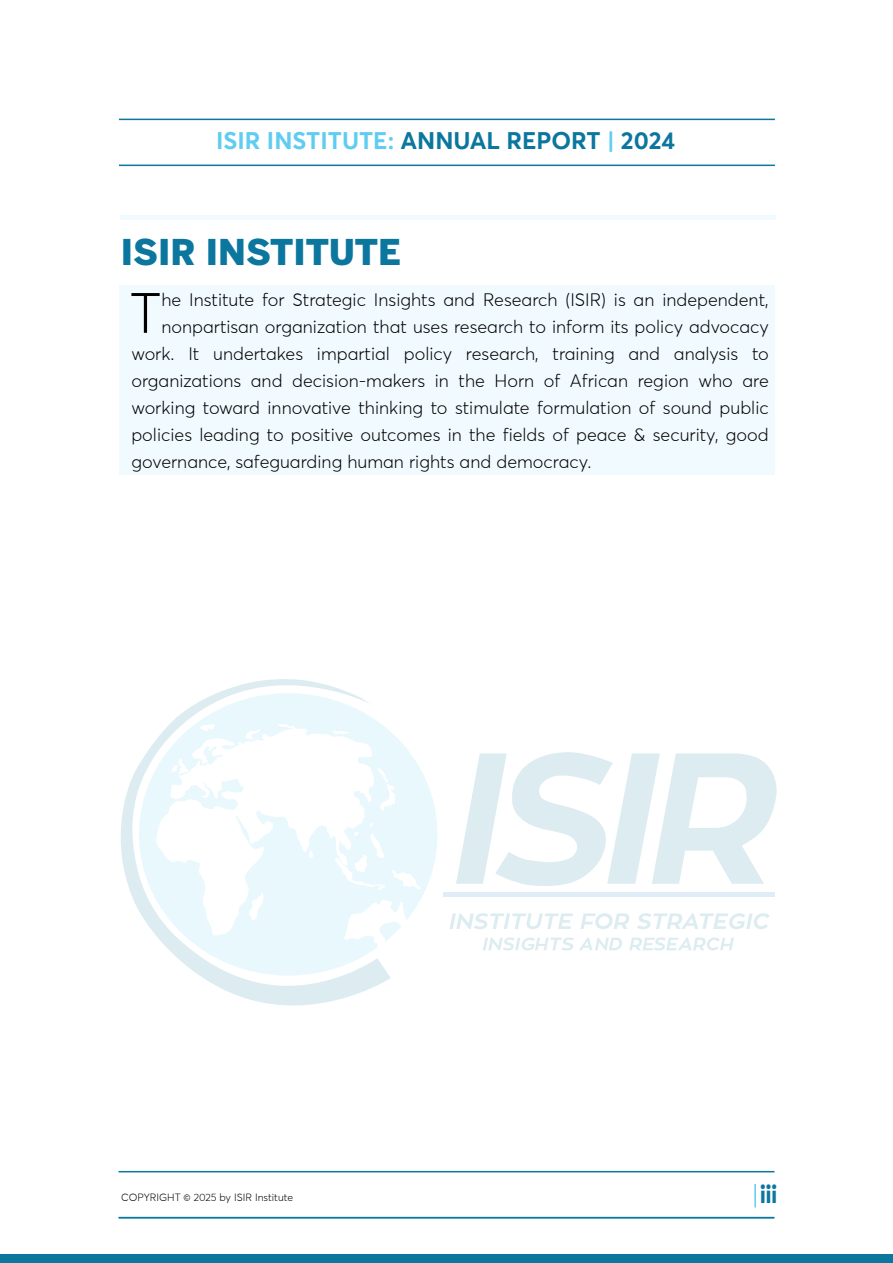
<style>
.page{position:relative;width:893px;height:1263px;background:#fff}
.page>*{position:absolute;margin:0;border:0;box-sizing:border-box;transform-origin:0 0}
.t1{font:300 56.1px "Averta Std";color:#000}
.t2{font:900 35.25px "Benton Sans";color:#0b769e}
.t3{font:800 25.35px "Averta Std";color:#0b769e;scale:.83 1}
.t4{font:700 24px "Averta Std";color:#0b769e}
.t5{font:300 18px "Averta Std";color:#000}
.t6{font:300 10.5px "Averta Std";color:#000}
.s1{color:#60ccf2}
.s2{color:#5eccf2}
</style>
<div class="page">
<div style="left:0;top:1254px;width:893px;height:9px;background:#0b769e"></div>
<hr style="left:119px;top:119px;width:656px;height:1px;background:#0b769e">
<hr style="left:119px;top:165px;width:656px;height:1px;background:#0b769e">
<hr style="left:118px;top:1171px;width:656px;height:1px;background:#0b769e">
<hr style="left:118px;top:1217px;width:656px;height:1px;background:#0b769e">
<hr style="left:754px;top:1184px;width:2px;height:23px;background:#60ccf2">
<div style="left:119px;top:285px;width:655px;height:190px;background:#f1fafe"></div>
<div style="left:120px;top:215px;width:656px;height:5px;background:#f1fafe"></div>
<svg style="left:120px;top:679px;width:271px;height:327px"></svg>
<svg style="left:139px;top:693px;width:298px;height:282px;fill:#e8f8fd"></svg>
<svg style="left:200px;top:724px;width:15px;height:4px"></svg>
<svg style="left:278px;top:724px;width:17px;height:4px"></svg>
<svg style="left:156px;top:728px;width:218px;height:207px"></svg>
<svg style="left:377px;top:767px;width:18px;height:44px"></svg>
<svg style="left:391px;top:870px;width:30px;height:19px"></svg>
<svg style="left:334px;top:822px;width:51px;height:68px"></svg>
<svg style="left:344px;top:900px;width:63px;height:47px"></svg>
<hr style="left:443px;top:892px;width:331px;height:4px;background:#e0edf6">
<svg style="left:449px;top:913px;width:124px;height:16px"></svg>
<svg style="left:580px;top:913px;width:49px;height:16px"></svg>
<svg style="left:637px;top:913px;width:132px;height:16px"></svg>
<svg style="left:483px;top:937px;width:139px;height:13px"></svg>
<svg style="left:629px;top:937px;width:105px;height:13px"></svg>
<svg style="left:456px;top:752px;width:321px;height:134px"></svg>
<h3 class="t4" style="left:216px;top:126px;width:460px"><span class="s1">ISIR INSTITUTE:</span> ANNUAL REPORT <span class="s2">|</span> 2024</h3>
<h2 class="t2" style="left:121px;top:231px;width:282px">ISIR INSTITUTE</h2>
<h1 class="t1" style="left:130px;top:278px;width:33px">T</h1>
<p class="t5" style="left:161px;top:288px;width:609px">he Institute for Strategic Insights and Research (ISIR) is an independent,</p>
<p class="t5" style="left:161px;top:315px;width:609px">nonpartisan organization that uses research to inform its policy advocacy</p>
<p class="t5" style="left:131px;top:342px;width:639px">work. It undertakes impartial policy research, training and analysis to</p>
<p class="t5" style="left:131px;top:369px;width:639px">organizations and decision-makers in the Horn of African region who are</p>
<p class="t5" style="left:131px;top:396px;width:639px">working toward innovative thinking to stimulate formulation of sound public</p>
<p class="t5" style="left:131px;top:423px;width:639px">policies leading to positive outcomes in the fields of peace &amp; security, good</p>
<p class="t5" style="left:131px;top:450px;width:462px">governance, safeguarding human rights and democracy.</p>
<p class="t6" style="left:121px;top:1191px;width:173px">COPYRIGHT © 2025 by ISIR Institute</p>
<h3 class="t3" style="left:760px;top:1178px;width:22px">iii</h3>
</div>
